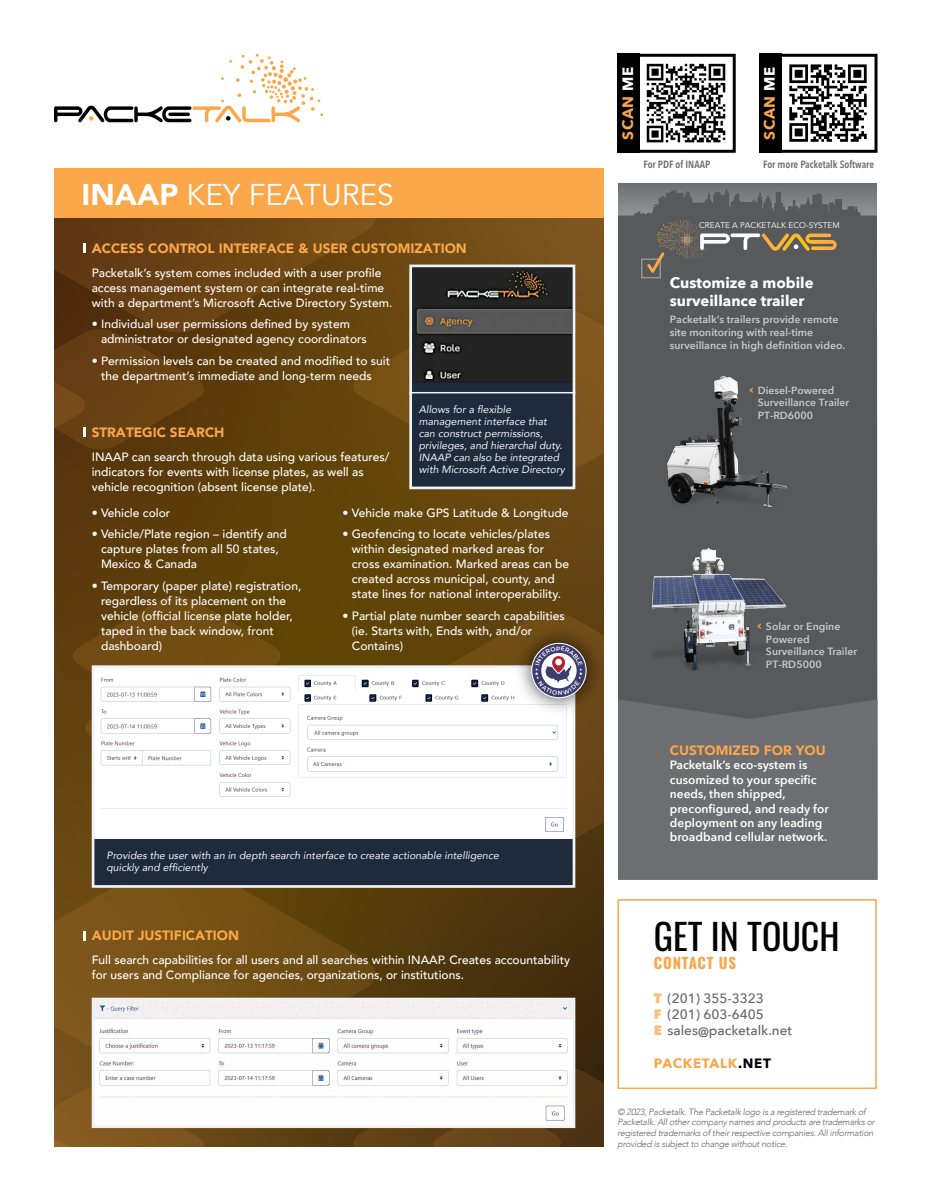
<style>
.page{position:relative;width:931px;height:1201px;background:#fff}
.page>*{position:absolute;margin:0;border:0;box-sizing:border-box;transform-origin:0 0}
.t1{font:36px "Oswald";color:#000}
.t2{font:30px "Avenir";color:#fff}
.t3{font:700 15px/18px "Avenir Next";color:#fff}
.t4{font:700 15px "Avenir Next";letter-spacing:.05em;color:#faa74a}
.t5{font:700 15px "Oswald";letter-spacing:.05em;color:#faa74a}
.t6{font:900 13.5px "Avenir";color:#faa74a}
.t7{font:500 13.5px/16.2px "Avenir Next";color:#636466}
.t8{font:700 13.5px "Avenir Next";letter-spacing:.05em;color:#faa74a}
.t9{font:500 12px/15px "Avenir";color:#fff}
.t10{font:600 12px/14.4px "Avenir Next";color:#fff}
.t11{font:italic 10.5px/12px "Avenir";color:#eef3fa}
.t12{font:600 10.5px/12.6px "Avenir Next";color:#c7c8ca}
.t13{font:600 10.5px "Avenir Next Condensed";color:#6d6e71}
.t14{font:600 10.35px/12.5px "Avenir Next";color:#c7c8ca}
.t15{font:italic 300 9px/10.8px "Avenir";letter-spacing:-.025em;color:#636466}
.t16{font:8.25px "Avenir";color:#fff}
.s1{font-weight:900}
.s2{color:#fff}
.s3{font-family:"Oswald";font-size:10.5px;color:#faa74a}
.s4{font-family:"Oswald";color:#faa74a}
.s5{font-weight:800;color:#fcbb76}
.s6{color:#000}
</style>
<div class="page">
<svg style="left:54px;top:54px;width:269px;height:68px"></svg>
<svg style="left:54px;top:491px;width:549px;height:656px;background:#5a3e0c"></svg>
<svg style="left:353px;top:613px;width:250px;height:231px;background:#62440e"></svg>
<svg style="left:54px;top:859px;width:322px;height:224px;background:#714f15"></svg>
<svg style="left:54px;top:1083px;width:150px;height:64px;background:#81581f"></svg>
<svg style="left:353px;top:1068px;width:250px;height:79px;background:#5a3b16"></svg>
<svg style="left:73px;top:596px;width:208px;height:167px;background:#69470e"></svg>
<div style="left:54px;top:168px;width:549px;height:50px;background:#faa74a"></div>
<div style="left:618px;top:183px;width:259px;height:34px;background:#6f7173"></div>
<div style="left:618px;top:188px;width:259px;height:511px;background:#58595b"></div>
<div style="left:617px;top:899px;width:260px;height:190px;border:2px solid #faa74a"></div>
<img style="left:664px;top:374px;width:126px;height:141px">
<svg style="left:90px;top:664px;width:487px;height:225px"></svg>
<svg style="left:90px;top:996px;width:487px;height:133px"></svg>
<svg style="left:54px;top:218px;width:549px;height:273px;background:#5a401d"></svg>
<svg style="left:83px;top:931px;width:2px;height:9px"></svg>
<img style="left:643px;top:545px;width:151px;height:133px">
<div style="left:641px;top:258px;width:20px;height:20px;border:2px solid #939598"></div>
<svg style="left:645px;top:220px;width:192px;height:57px;background:#6a665f"></svg>
<div style="left:618px;top:699px;width:259px;height:181px;background:#6d6e71"></div>
<hr style="left:409px;top:392px;width:166px;height:1px;background:#eef3fa">
<div style="left:513px;top:624px;width:92px;height:92px;background:#000;opacity:.75"></div>
<svg style="left:531px;top:643px;width:56px;height:55px"></svg>
<div style="left:532px;top:644px;width:54px;height:53px;border:1px solid #3d3c6f;border-radius:50%"></div>
<img style="left:789px;top:64px;width:78px;height:78px">
<div style="left:778px;top:54px;width:100px;height:99px;border:3px solid #000"></div>
<img style="left:646px;top:63px;width:80px;height:80px">
<div style="left:637px;top:54px;width:99px;height:99px;border:3px solid #000"></div>
<div style="left:617px;top:54px;width:23px;height:99px;background:#000"></div>
<div style="left:759px;top:54px;width:22px;height:99px;background:#000"></div>
<svg style="left:787px;top:648px;width:38px;height:20px"></svg>
<svg style="left:535px;top:646px;width:48px;height:49px"></svg>
<h2 class="t2" style="left:82px;top:177px;width:314px"><span class="s1">INAAP</span> KEY FEATURES</h2>
<p class="t6" style="left:92px;top:237px;width:377px">ACCESS CONTROL INTERFACE &amp; USER CUSTOMIZATION</p>
<p class="t9" style="left:92px;top:264px;width:302px">Packetalk’s system comes included with a user profile access management system or can integrate real-time with a department’s Microsoft Active Directory System.</p>
<p class="t9" style="left:101px;top:316px;width:267px;text-indent:-9px">• Individual user permissions defined by system administrator or designated agency coordinators</p>
<p class="t9" style="left:101px;top:353px;width:291px;text-indent:-9px">• Permission levels can be created and modified to suit the department’s immediate and long-term needs</p>
<p class="t6" style="left:92px;top:421px;width:134px">STRATEGIC SEARCH</p>
<p class="t9" style="left:92px;top:448px;width:299px">INAAP can search through data using various features/ indicators for events with license plates, as well as vehicle recognition (absent license plate).</p>
<p class="t11" style="left:419px;top:403px;width:148px">Allows for a flexible management interface that can construct permissions, privileges, and hierarchal duty.<br>INAAP can also be integrated with Microsoft Active Directory</p>
<p class="t9" style="left:92px;top:504px;width:80px">• Vehicle color</p>
<p class="t9" style="left:101px;top:526px;width:187px;text-indent:-9px">• Vehicle/Plate region – identify and capture plates from all 50 states,<br>Mexico &amp; Canada</p>
<p class="t9" style="left:101px;top:578px;width:202px;text-indent:-9px">• Temporary (paper plate) registration, regardless of its placement on the vehicle (official license plate holder, taped in the back window, front dashboard)</p>
<p class="t9" style="left:343px;top:504px;width:227px">• Vehicle make GPS Latitude &amp; Longitude</p>
<p class="t9" style="left:352px;top:526px;width:219px;text-indent:-9px">• Geofencing to locate vehicles/plates within designated marked areas for cross examination. Marked areas can be created across municipal, county, and state lines for national interoperability.</p>
<p class="t9" style="left:352px;top:608px;width:214px;text-indent:-9px">• Partial plate number search capabilities (ie. Starts with, Ends with, and/or<br>Contains)</p>
<p class="t11" style="left:107px;top:849px;width:394px">Provides the user with an in depth search interface to create actionable intelligence quickly and efficiently</p>
<p class="t6" style="left:92px;top:924px;width:149px">AUDIT JUSTIFICATION</p>
<p class="t9" style="left:92px;top:951px;width:480px">Full search capabilities for all users and all searches within INAAP. Creates accountability for users and Compliance for agencies, organizations, or institutions.</p>
<p class="t4" style="left:615px;top:140px;width:75px;rotate:-90deg">SCAN <span class="s2">ME</span></p>
<p class="t4" style="left:757px;top:140px;width:75px;rotate:-90deg">SCAN <span class="s2">ME</span></p>
<p class="t13" style="left:644px;top:155px;width:68px">For PDF of INAAP</p>
<p class="t13" style="left:763px;top:155px;width:112px">For more Packetalk Software</p>
<p class="t16" style="left:699px;top:220px;width:142px">CREATE A PACKETALK ECO-SYSTEM</p>
<p class="t3" style="left:670px;top:274px;width:145px">Customize a mobile surveillance trailer</p>
<p class="t12" style="left:670px;top:313px;width:177px">Packetalk’s trailers provide remote site monitoring with real-time surveillance in high definition video.</p>
<p class="t14" style="left:758px;top:384px;width:93px;text-indent:-8px"><span class="s3">&lt;</span> Diesel-Powered<br>Surveillance Trailer<br>PT-RD6000</p>
<p class="t12" style="left:766px;top:620px;width:93px;text-indent:-8px"><span class="s4">&lt;</span> Solar or Engine<br>Powered<br>Surveillance Trailer<br>PT-RD5000</p>
<p class="t6" style="left:670px;top:739px;width:157px">CUSTOMIZED FOR YOU</p>
<p class="t10" style="left:670px;top:758px;width:160px">Packetalk’s eco-system is cusomized to your specific needs, then shipped, preconfigured, and ready for deployment on any leading broadband cellular network.</p>
<h1 class="t1" style="left:654px;top:904px;width:187px">GET IN TOUCH</h1>
<p class="t5" style="left:654px;top:955px;width:84px">CONTACT US</p>
<p class="t7" style="left:654px;top:990px;width:139px"><span class="s5">T</span> (201) 355-3323<br><span class="s5">F</span> (201) 603-6405<br><span class="s5">E</span> sales@packetalk.net</p>
<p class="t8" style="left:654px;top:1051px;width:119px">PACKETALK<span class="s6">.NET</span></p>
<p class="t15" style="left:617px;top:1106px;width:259px">© 2023, Packetalk. The Packetalk logo is a registered trademark of Packetalk. All other company names and products are trademarks or registered trademarks of their respective companies. All information provided is subject to change without notice.</p>
</div>
